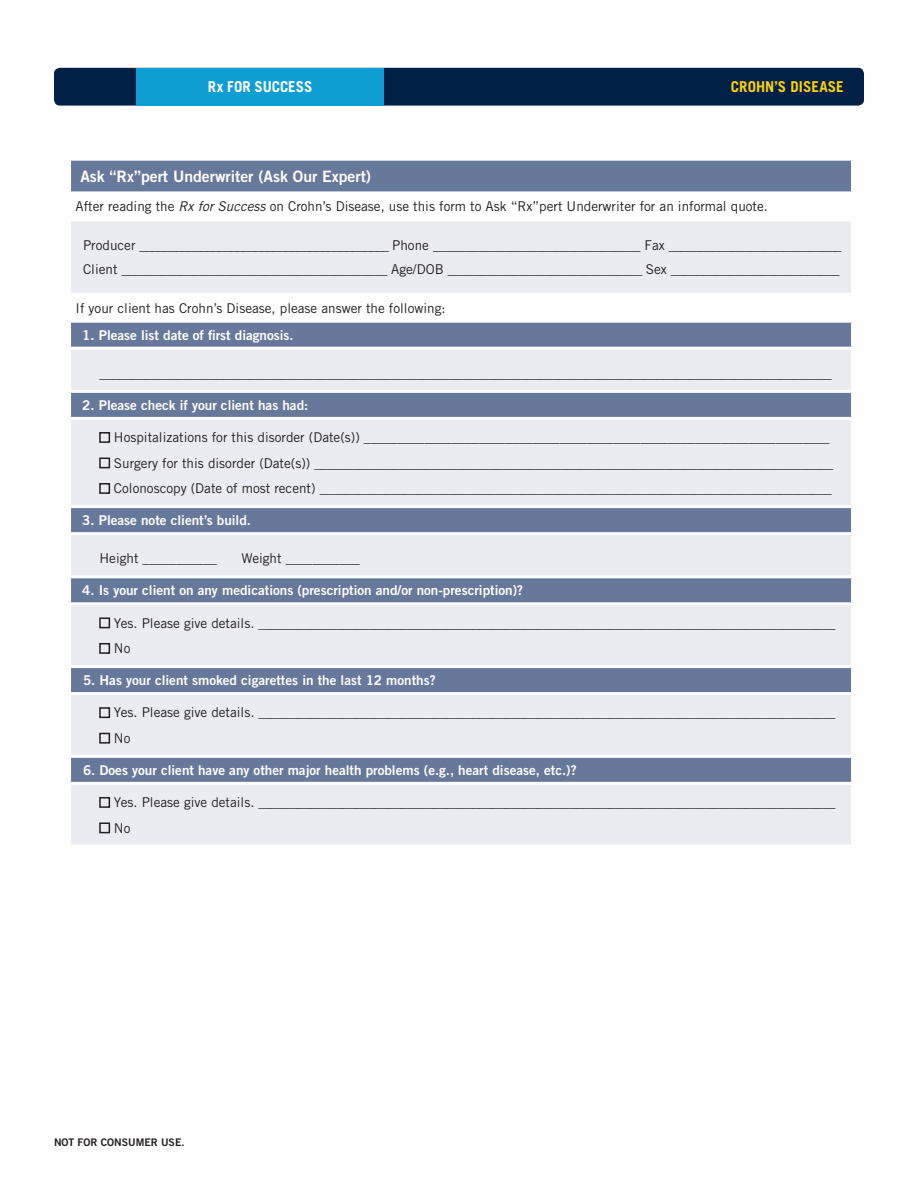
<style>
.page{position:relative;width:918px;height:1188px;background:#fff}
.page>*{position:absolute;margin:0;border:0;box-sizing:border-box;transform-origin:0 0}
.t1{font:15.75px "Trade Gothic LT Std Bd 2";color:#fff}
.t2{font:700 15px "Trade Gothic LT Std";letter-spacing:.005em;color:#fed105}
.t3{font:700 15px "Trade Gothic LT Std";color:#fff}
.t4{font:13.5px/25.5px "Trade Gothic LT Std";color:#231f20}
.t5{font:13.5px "Trade Gothic LT Std Bd 2";color:#fff}
.t6{font:10.5px "Trade Gothic LT Std Bd 2";color:#231f20}
.s1{font-style:italic}
</style>
<div class="page">
<div style="left:54px;top:68px;width:810px;height:38px;background:#002045;border-radius:6px"></div>
<div style="left:136px;top:68px;width:248px;height:38px;background:#0e9ed3"></div>
<div style="left:71px;top:161px;width:780px;height:30px;background:#67799b"></div>
<svg style="left:71px;top:221px;width:780px;height:624px;background:#cbd0dc"></svg>
<hr style="left:68px;top:293px;width:786px;height:3px;background:#fff">
<hr style="left:68px;top:320px;width:786px;height:3px;background:#fff">
<hr style="left:68px;top:347px;width:786px;height:3px;background:#fff">
<hr style="left:68px;top:390px;width:786px;height:3px;background:#fff">
<hr style="left:68px;top:417px;width:786px;height:3px;background:#fff">
<hr style="left:68px;top:505px;width:786px;height:3px;background:#fff">
<hr style="left:68px;top:532px;width:786px;height:3px;background:#fff">
<hr style="left:68px;top:575px;width:786px;height:3px;background:#fff">
<hr style="left:68px;top:602px;width:786px;height:3px;background:#fff">
<hr style="left:68px;top:665px;width:786px;height:3px;background:#fff">
<hr style="left:68px;top:692px;width:786px;height:3px;background:#fff">
<hr style="left:68px;top:755px;width:786px;height:3px;background:#fff">
<hr style="left:68px;top:782px;width:786px;height:3px;background:#fff">
<div style="left:99px;top:432px;width:11px;height:11px;border:2px solid #231f20"></div>
<div style="left:99px;top:458px;width:11px;height:10px;border:2px solid #231f20"></div>
<div style="left:99px;top:483px;width:11px;height:11px;border:2px solid #231f20"></div>
<div style="left:99px;top:617px;width:11px;height:11px;border:2px solid #231f20"></div>
<div style="left:99px;top:643px;width:11px;height:11px;border:2px solid #231f20"></div>
<div style="left:99px;top:707px;width:11px;height:11px;border:2px solid #231f20"></div>
<div style="left:99px;top:733px;width:11px;height:11px;border:2px solid #231f20"></div>
<div style="left:99px;top:797px;width:11px;height:11px;border:2px solid #231f20"></div>
<div style="left:99px;top:822px;width:11px;height:11px;border:2px solid #231f20"></div>
<p class="t3" style="left:208px;top:78px;width:106px">Rx FOR SUCCESS</p>
<p class="t2" style="left:731px;top:78px;width:114px">CROHN’S DISEASE</p>
<p class="t1" style="left:80px;top:166px;width:292px">Ask “Rx”pert Underwriter (Ask Our Expert)</p>
<p class="t4" style="left:76px;top:194px;width:694px">After reading the <span class="s1">Rx for Success</span> on Crohn’s Disease, use this form to Ask “Rx”pert Underwriter for an informal quote.</p>
<p class="t4" style="left:83px;top:232px;width:760px">Producer _________________________________________ Phone ________________________________ Fax ___________________________</p>
<p class="t4" style="left:83px;top:256px;width:758px">Client _________________________________________ Age/DOB ______________________________ Sex __________________________</p>
<p class="t4" style="left:76px;top:295px;width:372px">If your client has Crohn’s Disease, please answer the following:</p>
<p class="t5" style="left:82px;top:326px;width:213px">1. Please list date of first diagnosis.</p>
<p class="t4" style="left:100px;top:360px;width:734px">_________________________________________________________________________________________________________________</p>
<p class="t5" style="left:82px;top:397px;width:228px">2. Please check if your client has had:</p>
<p class="t4" style="left:114px;top:424px;width:717px">Hospitalizations for this disorder (Date(s)) _____________________________________________________________________</p>
<p class="t4" style="left:114px;top:450px;width:721px">Surgery for this disorder (Date(s)) ________________________________________________________________________________</p>
<p class="t4" style="left:114px;top:475px;width:719px">Colonoscopy (Date of most recent) _______________________________________________________________________________</p>
<p class="t5" style="left:82px;top:512px;width:170px">3. Please note client’s build.</p>
<p class="t4" style="left:100px;top:546px;width:119px">Height ___________</p>
<p class="t4" style="left:242px;top:546px;width:120px">Weight ___________</p>
<p class="t5" style="left:82px;top:582px;width:442px">4. Is your client on any medications (prescription and/or non-prescription)?</p>
<p class="t4" style="left:114px;top:610px;width:723px">Yes. Please give details. _________________________________________________________________________________________<br>No</p>
<p class="t5" style="left:83px;top:672px;width:354px">5. Has your client smoked cigarettes in the last 12 months?</p>
<p class="t4" style="left:114px;top:700px;width:723px">Yes. Please give details. _________________________________________________________________________________________<br>No</p>
<p class="t5" style="left:83px;top:762px;width:495px">6. Does your client have any other major health problems (e.g., heart disease, etc.)?</p>
<p class="t4" style="left:114px;top:789px;width:723px">Yes. Please give details. _________________________________________________________________________________________<br>No</p>
<p class="t6" style="left:54px;top:1136px;width:132px">NOT FOR CONSUMER USE.</p>
</div>
